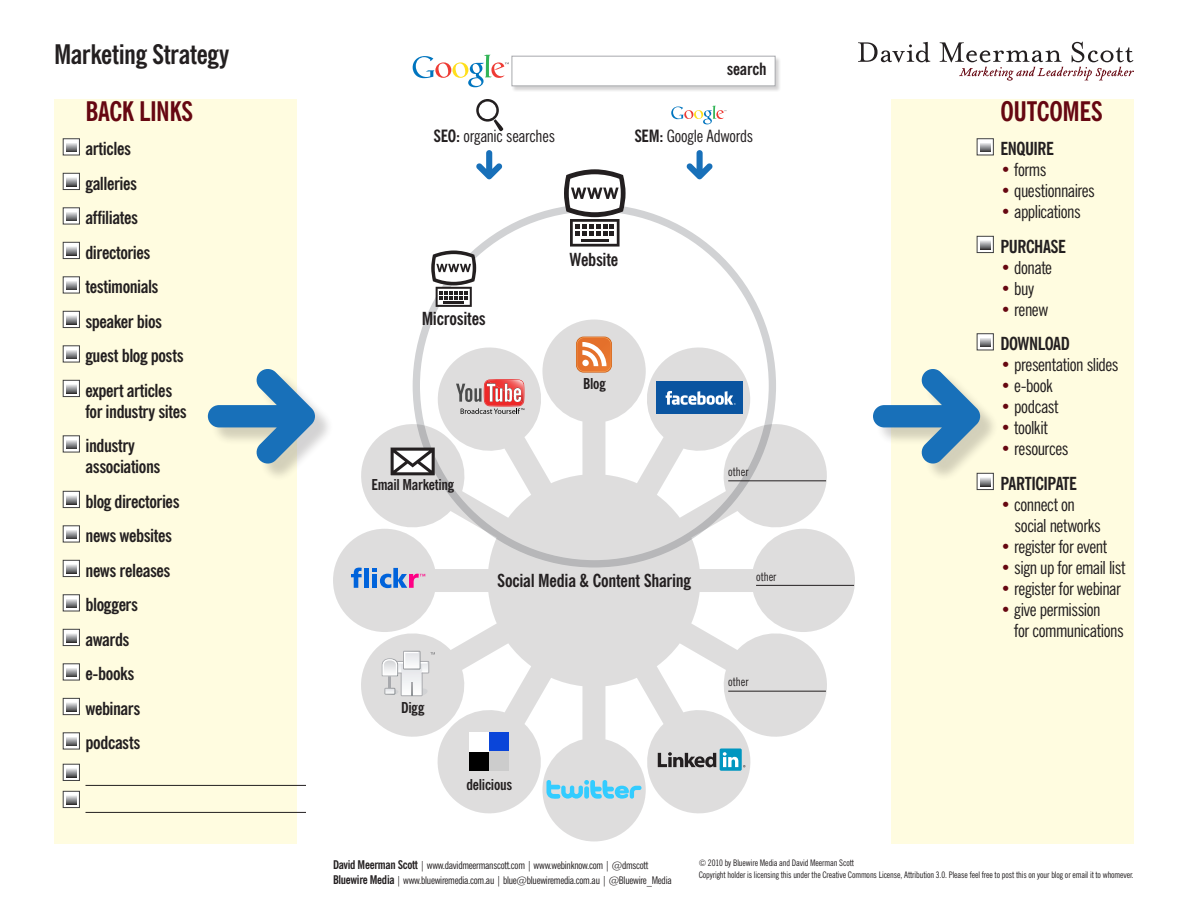
<style>
.page{position:relative;width:1188px;height:918px;background:#fff}
.page>*{position:absolute;margin:0;border:0;box-sizing:border-box;transform-origin:0 0}
.t1{font:700 condensed 27px "News Gothic BT";letter-spacing:-.015em;color:#660711}
.t2{font:700 condensed 27px "News Gothic BT";letter-spacing:-.015em;color:#231f20}
.t3{font:700 condensed 18px/34.5px "News Gothic BT";letter-spacing:-.02em;color:#231f20}
.t4{font:condensed 18px/21px "News Gothic BT";letter-spacing:-.025em;color:#231f20}
.t5{font:condensed 16.95px "News Gothic BT";letter-spacing:-.015em;color:#231f20}
.t6{font:700 condensed 16.95px "News Gothic BT";letter-spacing:-.01em;color:#231f20}
.t7{font:700 condensed 15px "News Gothic BT";letter-spacing:-.02em;color:#231f20}
.t8{font:condensed 12px "News Gothic BT";letter-spacing:.005em;color:#231f20}
.t9{font:condensed 10.5px/15px "News Gothic BT";letter-spacing:-.025em;color:#231f20}
.t10{font:condensed 9px/12px "News Gothic BT";letter-spacing:-.01em;color:#231f20}
.s1{font-weight:700}
.s2{font-weight:700;color:#660711}
.s3{color:#660711}
.s4{font-weight:400}
.s5{font-weight:700;font-size:12px}
</style>
<div class="page">
<div style="left:54px;top:99px;width:243px;height:744px;background:#fffce0"></div>
<div style="left:891px;top:99px;width:243px;height:744px;background:#fffce0"></div>
<svg style="left:977px;top:139px;width:17px;height:16px"></svg>
<svg style="left:980px;top:142px;width:10px;height:10px"></svg>
<svg style="left:977px;top:236px;width:17px;height:17px"></svg>
<svg style="left:980px;top:240px;width:10px;height:9px"></svg>
<svg style="left:977px;top:334px;width:17px;height:16px"></svg>
<svg style="left:980px;top:337px;width:10px;height:10px"></svg>
<svg style="left:977px;top:481px;width:17px;height:9px"></svg>
<svg style="left:980px;top:481px;width:10px;height:5px"></svg>
<hr style="left:86px;top:785px;width:220px;height:1px;background:#231f20">
<hr style="left:86px;top:812px;width:220px;height:1px;background:#231f20">
<svg style="left:858px;top:42px;width:72px;height:20px"></svg>
<svg style="left:940px;top:42px;width:194px;height:39px"></svg>
<svg style="left:63px;top:139px;width:17px;height:16px"></svg>
<svg style="left:66px;top:142px;width:10px;height:10px"></svg>
<svg style="left:63px;top:173px;width:17px;height:17px"></svg>
<svg style="left:66px;top:177px;width:10px;height:9px"></svg>
<svg style="left:63px;top:208px;width:17px;height:16px"></svg>
<svg style="left:66px;top:211px;width:10px;height:10px"></svg>
<svg style="left:63px;top:242px;width:17px;height:17px"></svg>
<svg style="left:66px;top:246px;width:10px;height:9px"></svg>
<svg style="left:63px;top:277px;width:17px;height:16px"></svg>
<svg style="left:66px;top:280px;width:10px;height:10px"></svg>
<svg style="left:63px;top:311px;width:17px;height:17px"></svg>
<svg style="left:66px;top:315px;width:10px;height:9px"></svg>
<svg style="left:63px;top:346px;width:17px;height:16px"></svg>
<svg style="left:66px;top:349px;width:10px;height:10px"></svg>
<svg style="left:63px;top:380px;width:17px;height:17px"></svg>
<svg style="left:66px;top:384px;width:10px;height:9px"></svg>
<svg style="left:63px;top:436px;width:17px;height:16px"></svg>
<svg style="left:66px;top:439px;width:10px;height:10px"></svg>
<svg style="left:63px;top:491px;width:17px;height:17px"></svg>
<svg style="left:66px;top:495px;width:10px;height:9px"></svg>
<svg style="left:63px;top:526px;width:17px;height:16px"></svg>
<svg style="left:66px;top:529px;width:10px;height:10px"></svg>
<svg style="left:63px;top:560px;width:17px;height:17px"></svg>
<svg style="left:66px;top:564px;width:10px;height:9px"></svg>
<svg style="left:63px;top:595px;width:17px;height:16px"></svg>
<svg style="left:66px;top:598px;width:10px;height:10px"></svg>
<svg style="left:63px;top:629px;width:17px;height:17px"></svg>
<svg style="left:66px;top:633px;width:10px;height:9px"></svg>
<svg style="left:63px;top:664px;width:17px;height:16px"></svg>
<svg style="left:66px;top:667px;width:10px;height:10px"></svg>
<svg style="left:63px;top:698px;width:17px;height:17px"></svg>
<svg style="left:66px;top:702px;width:10px;height:9px"></svg>
<svg style="left:63px;top:733px;width:17px;height:16px"></svg>
<svg style="left:66px;top:736px;width:10px;height:10px"></svg>
<svg style="left:63px;top:764px;width:17px;height:17px"></svg>
<svg style="left:66px;top:767px;width:10px;height:10px"></svg>
<svg style="left:63px;top:791px;width:17px;height:17px"></svg>
<svg style="left:66px;top:795px;width:10px;height:9px"></svg>
<svg style="left:413px;top:55px;width:96px;height:32px"></svg>
<div style="left:512px;top:56px;width:270px;height:36px;background:#231f20;opacity:.2"></div>
<div style="left:512px;top:56px;width:264px;height:30px;background:#fff;border:1px solid #a8a9ad"></div>
<svg style="left:333px;top:319px;width:522px;height:522px;fill:#dedddd"></svg>
<svg style="left:546px;top:780px;width:96px;height:19px;background:#8ad4ed"></svg>
<svg style="left:456px;top:379px;width:68px;height:35px;background:#cb9696"></svg>
<div style="left:656px;top:382px;width:86px;height:32px;background:#0a54a0"></div>
<svg style="left:666px;top:391px;width:70px;height:14px"></svg>
<div style="left:720px;top:749px;width:22px;height:22px;background:#0096c0;border-radius:2px"></div>
<svg style="left:658px;top:752px;width:58px;height:15px"></svg>
<svg style="left:723px;top:752px;width:22px;height:15px"></svg>
<svg style="left:382px;top:651px;width:53px;height:46px"></svg>
<svg style="left:351px;top:568px;width:11px;height:20px"></svg>
<div style="left:364px;top:568px;width:5px;height:20px;background:#0063db"></div>
<svg style="left:373px;top:568px;width:52px;height:20px"></svg>
<div style="left:489px;top:732px;width:20px;height:20px;background:#0a45d9"></div>
<div style="left:489px;top:752px;width:20px;height:19px;background:#ccc"></div>
<div style="left:469px;top:752px;width:20px;height:19px;background:#000"></div>
<div style="left:469px;top:732px;width:20px;height:20px;background:#fff"></div>
<svg style="left:576px;top:337px;width:36px;height:36px"></svg>
<div style="left:577px;top:337px;width:34px;height:35px;background:#ea8b41;border-radius:7px"></div>
<svg style="left:577px;top:338px;width:34px;height:33px"></svg>
<div style="left:391px;top:448px;width:44px;height:28px;background:#9f9d9d"></div>
<svg style="left:391px;top:448px;width:44px;height:27px"></svg>
<hr style="left:728px;top:481px;width:98px;height:1px;background:#231f20">
<hr style="left:756px;top:585px;width:98px;height:1px;background:#231f20">
<hr style="left:728px;top:691px;width:98px;height:1px;background:#231f20">
<svg style="left:476px;top:99px;width:23px;height:23px"></svg>
<div style="left:479px;top:102px;width:17px;height:17px;background:#fff;border-radius:50%"></div>
<svg style="left:494px;top:119px;width:9px;height:12px"></svg>
<svg style="left:671px;top:106px;width:56px;height:18px"></svg>
<svg style="left:564px;top:169px;width:62px;height:78px"></svg>
<svg style="left:431px;top:250px;width:45px;height:57px"></svg>
<div style="left:210px;top:371px;width:123px;height:110px;background:#231f20;opacity:.2"></div>
<svg style="left:208px;top:369px;width:107px;height:96px"></svg>
<div style="left:875px;top:371px;width:123px;height:110px;background:#231f20;opacity:.2"></div>
<svg style="left:873px;top:369px;width:107px;height:96px"></svg>
<svg style="left:686px;top:150px;width:27px;height:29px"></svg>
<svg style="left:476px;top:150px;width:26px;height:29px"></svg>
<h1 class="t2" style="left:54px;top:37px;width:177px">Marketing Strategy</h1>
<h1 class="t1" style="left:86px;top:94px;width:109px">BACK LINKS</h1>
<p class="t3" style="left:86px;top:131px;width:100px">articles galleries affiliates directories testimonials speaker bios guest blog posts expert articles</p>
<p class="t3" style="left:86px;top:394px;width:103px">for industry sites industry</p>
<p class="t3" style="left:86px;top:449px;width:96px">associations blog directories news websites news releases bloggers awards e-books webinars podcasts</p>
<p class="t6" style="left:727px;top:59px;width:41px">search</p>
<p class="t5" style="left:434px;top:126px;width:123px"><span class="s1">SEO:</span> organic searches</p>
<p class="t5" style="left:634px;top:126px;width:120px"><span class="s1">SEM:</span> Google Adwords</p>
<p class="t3" style="left:422px;top:301px;width:66px">Microsites</p>
<p class="t3" style="left:570px;top:242px;width:50px">Website</p>
<p class="t7" style="left:583px;top:374px;width:24px">Blog</p>
<p class="t7" style="left:371px;top:476px;width:84px">Email Marketing</p>
<p class="t3" style="left:497px;top:563px;width:195px">Social Media &amp; Content Sharing</p>
<p class="t7" style="left:401px;top:698px;width:25px">Digg</p>
<p class="t7" style="left:466px;top:775px;width:47px">delicious</p>
<p class="t8" style="left:728px;top:465px;width:22px">other</p>
<p class="t8" style="left:756px;top:569px;width:22px">other</p>
<p class="t8" style="left:728px;top:675px;width:22px">other</p>
<h1 class="t1" style="left:1000px;top:94px;width:104px">OUTCOMES</h1>
<p class="t3" style="left:1000px;top:131px;width:55px">ENQUIRE</p>
<p class="t4" style="left:1000px;top:159px;width:48px"><span class="s2">•</span> forms</p>
<p class="t4" style="left:1000px;top:180px;width:96px"><span class="s2">•</span> questionnaires</p>
<p class="t4" style="left:1000px;top:194px;width:82px;line-height:34.5px"><span class="s2">•</span> applications<br><span class="s1">PURCHASE</span></p>
<p class="t4" style="left:1000px;top:257px;width:53px"><span class="s2">•</span> donate</p>
<p class="t4" style="left:1000px;top:278px;width:35px"><span class="s2">•</span> buy</p>
<p class="t3" style="left:1000px;top:292px;width:71px"><span class="s3">•</span> <span class="s4">renew<br></span>DOWNLOAD</p>
<p class="t4" style="left:1000px;top:354px;width:120px"><span class="s2">•</span> presentation slides</p>
<p class="t4" style="left:1000px;top:375px;width:54px"><span class="s2">•</span> e-book</p>
<p class="t4" style="left:1000px;top:396px;width:60px"><span class="s2">•</span> podcast</p>
<p class="t4" style="left:1000px;top:417px;width:49px"><span class="s2">•</span> toolkit</p>
<p class="t3" style="left:1000px;top:431px;width:78px"><span class="s3">•</span> <span class="s4">resources<br></span>PARTICIPATE</p>
<p class="t4" style="left:1015px;top:494px;width:88px;text-indent:-14px"><span class="s2">•</span> connect on social networks</p>
<p class="t4" style="left:1000px;top:536px;width:108px"><span class="s2">•</span> register for event</p>
<p class="t4" style="left:1000px;top:557px;width:126px"><span class="s2">•</span> sign up for email list</p>
<p class="t4" style="left:1000px;top:578px;width:122px"><span class="s2">•</span> register for webinar</p>
<p class="t4" style="left:1014px;top:599px;width:111px;text-indent:-14px"><span class="s2">•</span> give permission<br>for communications</p>
<p class="t9" style="left:333px;top:858px;width:340px"><span class="s5">David Meerman Scott</span> | www.davidmeermanscott.com | www.webinknow.com | @dmscott<br><span class="s5">Bluewire Media</span> | www.bluewiremedia.com.au | blue@bluewiremedia.com.au | @Bluewire_Media</p>
<p class="t10" style="left:699px;top:857px;width:437px">© 2010 by Bluewire Media and David Meerman Scott<br>Copyright holder is licensing this under the Creative Commons License, Attribution 3.0. Please feel free to post this on your blog or email it to whomever.</p>
</div>
